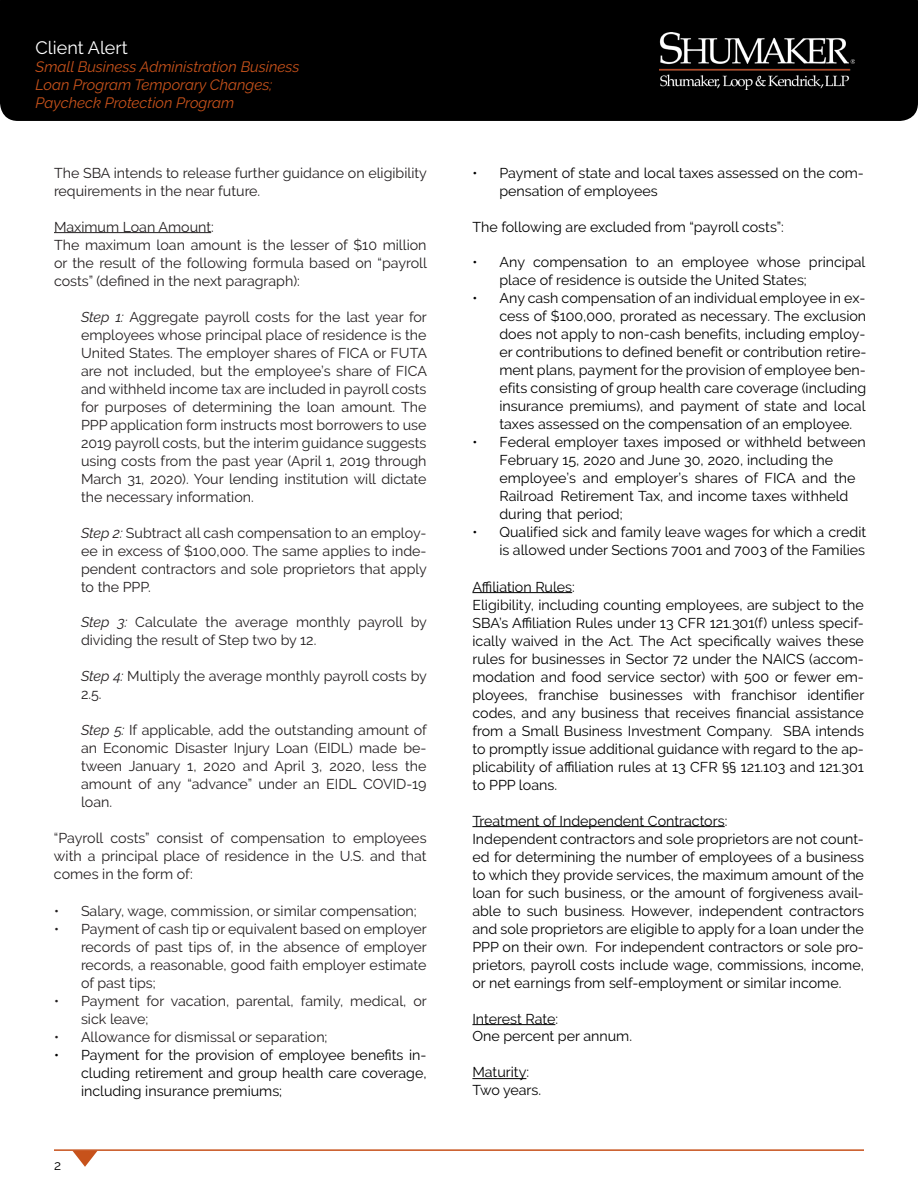
<style>
.page{position:relative;width:918px;height:1188px;background:#fff}
.page>*{position:absolute;margin:0;border:0;box-sizing:border-box;transform-origin:0 0}
.t1{font:18px "Raleway";color:#fff}
.t2{font:italic 15px "Raleway";color:#c7521b}
.t3{font:14.25px/18px "Raleway";color:#000;text-align:justify}
.t4{font:14.25px/18px "Raleway";color:#231f20;text-align:justify}
.t5{font:13.5px "Raleway";color:#000}
.s1{font-style:italic}
</style>
<div class="page">
<div style="left:0;top:0;width:918px;height:121px;background:#000"></div>
<img style="left:659px;top:32px;width:196px;height:57px">
<hr style="left:472px;top:592px;width:100px;height:1px;background:#000">
<hr style="left:472px;top:826px;width:253px;height:1px;background:#000">
<hr style="left:472px;top:1024px;width:83px;height:1px;background:#000">
<hr style="left:472px;top:1078px;width:54px;height:1px;background:#000">
<hr style="left:54px;top:232px;width:157px;height:1px;background:#231f20">
<hr style="left:54px;top:1149px;width:810px;height:2px;background:#c7521b">
<svg style="left:72px;top:1151px;width:26px;height:16px"></svg>
<p class="t1" style="left:36px;top:37px;width:94px">Client Alert</p>
<p class="t2" style="left:36px;top:58px;width:265px">Small Business Administration Business</p>
<p class="t2" style="left:36px;top:76px;width:238px">Loan Program Temporary Changes;</p>
<p class="t2" style="left:36px;top:94px;width:200px">Paycheck Protection Program</p>
<p class="t4" style="left:54px;top:163px;width:375px">The SBA intends to release further guidance on eligibility requirements in the near future.</p>
<p class="t4" style="left:54px;top:217px;width:161px">Maximum Loan Amount:</p>
<p class="t4" style="left:54px;top:235px;width:375px">The maximum loan amount is the lesser of $10 million or the result of the following formula based on “payroll costs” (defined in the next paragraph):</p>
<p class="t4" style="left:81px;top:307px;width:348px"><span class="s1">Step 1:</span> Aggregate payroll costs for the last year for employees whose principal place of residence is the United States. The employer shares of FICA or FUTA are not included, but the employee’s share of FICA and withheld income tax are included in payroll costs for purposes of determining the loan amount. The PPP application form instructs most borrowers to use 2019 payroll costs, but the interim guidance suggests using costs from the past year (April 1, 2019 through March 31, 2020). Your lending institution will dictate the necessary information.</p>
<p class="t4" style="left:81px;top:523px;width:347px"><span class="s1">Step 2:</span> Subtract all cash compensation to an employ&shy;ee in excess of $100,000. The same applies to inde&shy;pendent contractors and sole proprietors that apply to the PPP.</p>
<p class="t4" style="left:81px;top:613px;width:348px"><span class="s1">Step 3:</span> Calculate the average monthly payroll by dividing the result of Step two by 12.</p>
<p class="t4" style="left:81px;top:667px;width:347px"><span class="s1">Step 4:</span> Multiply the average monthly payroll costs by<br>2.5.</p>
<p class="t4" style="left:81px;top:721px;width:347px"><span class="s1">Step 5:</span> If applicable, add the outstanding amount of an Economic Disaster Injury Loan (EIDL) made be&shy;tween January 1, 2020 and April 3, 2020, less the amount of any “advance” under an EIDL COVID-19 loan.</p>
<p class="t4" style="left:54px;top:829px;width:374px">“Payroll costs” consist of compensation to employees with a principal place of residence in the U.S. and that comes in the form of:</p>
<p class="t4" style="left:54px;top:901px;width:364px">• Salary, wage, commission, or similar compensation;</p>
<p class="t4" style="left:81px;top:919px;width:347px;text-indent:-27px">• Payment of cash tip or equivalent based on employer records of past tips of, in the absence of employer records, a reasonable, good faith employer estimate of past tips;</p>
<p class="t4" style="left:81px;top:991px;width:347px;text-indent:-27px">• Payment for vacation, parental, family, medical, or sick leave;</p>
<p class="t4" style="left:54px;top:1027px;width:275px">• Allowance for dismissal or separation;</p>
<p class="t3" style="left:81px;top:1045px;width:347px;text-indent:-27px">• Payment for the provision of employee benefits in&shy;cluding retirement and group health care coverage, including insurance premiums;</p>
<p class="t5" style="left:54px;top:1157px;width:9px">2</p>
<p class="t3" style="left:499px;top:163px;width:366px;text-indent:-27px">• Payment of state and local taxes assessed on the com&shy;pensation of employees</p>
<p class="t3" style="left:472px;top:217px;width:313px">The following are excluded from “payroll costs”:</p>
<p class="t3" style="left:499px;top:253px;width:368px;text-indent:-27px">• Any compensation to an employee whose principal place of residence is outside the United States;</p>
<p class="t3" style="left:499px;top:289px;width:369px;text-indent:-27px">• Any cash compensation of an individual employee in ex&shy;cess of $100,000, prorated as necessary. The exclusion does not apply to non-cash benefits, including employ&shy;er contributions to defined benefit or contribution retire&shy;ment plans, payment for the provision of employee ben&shy;efits consisting of group health care coverage (including insurance premiums), and payment of state and local taxes assessed on the compensation of an employee.</p>
<p class="t3" style="left:499px;top:433px;width:368px;text-align:left;text-indent:-27px">• Federal employer taxes imposed or withheld between February 15, 2020 and June 30, 2020, including the employee’s and employer’s shares of FICA and the Railroad Retirement Tax, and income taxes withheld during that period;</p>
<p class="t3" style="left:472px;top:523px;width:395px;text-align:right">• Qualified sick and family leave wages for which a credit is allowed under Sections 7001 and 7003 of the Families</p>
<p class="t3" style="left:472px;top:577px;width:104px">Affiliation Rules:</p>
<p class="t3" style="left:472px;top:595px;width:393px">Eligibility, including counting employees, are subject to the SBA’s Affiliation Rules under 13 CFR 121.301(f) unless specif&shy;ically waived in the Act. The Act specifically waives these rules for businesses in Sector 72 under the NAICS (accom&shy;modation and food service sector) with 500 or fewer em&shy;ployees, franchise businesses with franchisor identifier codes, and any business that receives financial assistance from a Small Business Investment Company. SBA intends to promptly issue additional guidance with regard to the ap&shy;plicability of affiliation rules at 13 CFR §§ 121.103 and 121.301 to PPP loans.</p>
<p class="t3" style="left:472px;top:811px;width:256px">Treatment of Independent Contractors:</p>
<p class="t3" style="left:472px;top:829px;width:393px">Independent contractors and sole proprietors are not count&shy;ed for determining the number of employees of a business to which they provide services, the maximum amount of the loan for such business, or the amount of forgiveness avail&shy;able to such business. However, independent contractors and sole proprietors are eligible to apply for a loan under the PPP on their own. For independent contractors or sole pro&shy;prietors, payroll costs include wage, commissions, income, or net earnings from self-employment or similar income.</p>
<p class="t3" style="left:472px;top:1009px;width:87px">Interest Rate:</p>
<p class="t3" style="left:472px;top:1027px;width:161px">One percent per annum.</p>
<p class="t3" style="left:472px;top:1063px;width:58px">Maturity:</p>
<p class="t3" style="left:472px;top:1081px;width:70px">Two years.</p>
</div>
